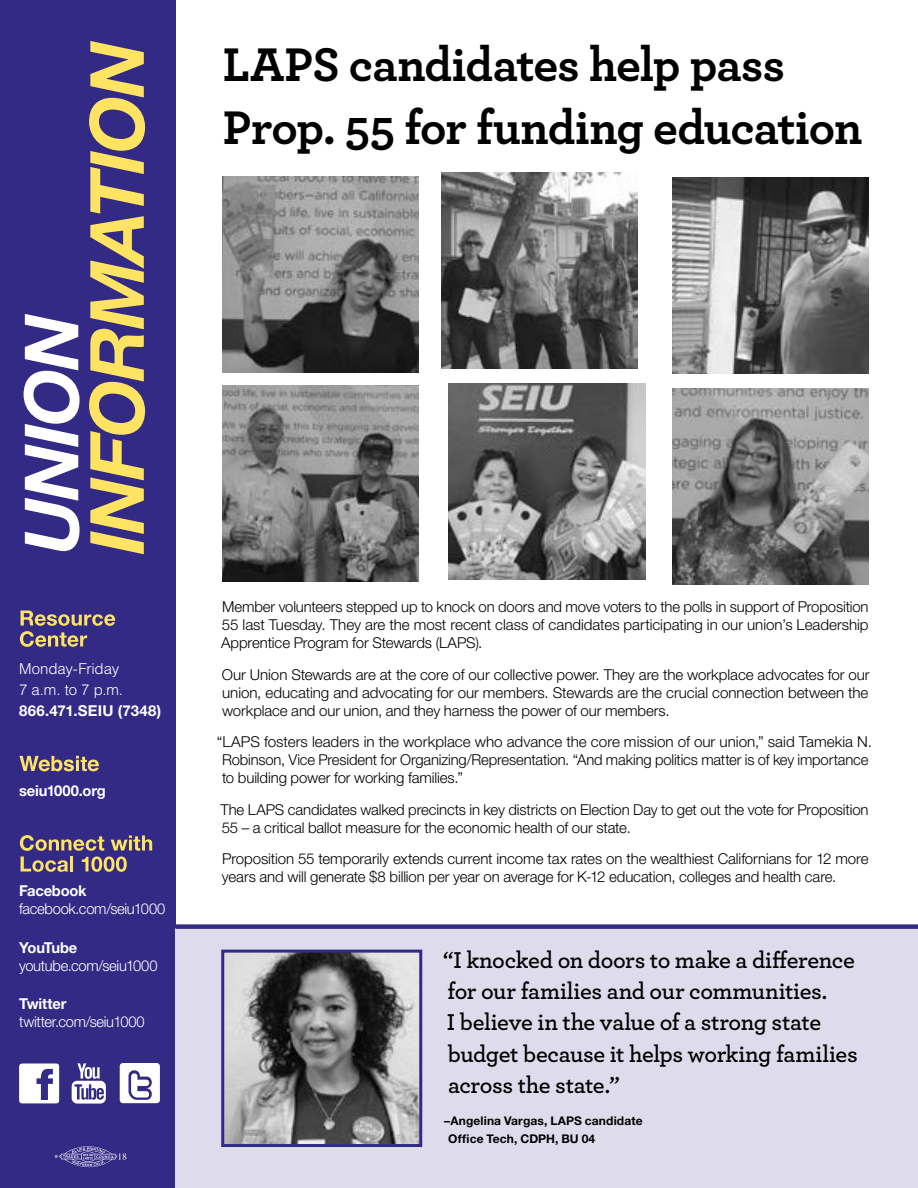
<style>
.page{position:relative;width:918px;height:1188px;background:#fff}
.page>*{position:absolute;margin:0;border:0;box-sizing:border-box;transform-origin:0 0}
.t1{font:700 49.5px/63px "Archer";letter-spacing:-.02em;color:#000}
.t2{font:600 24px/31.5px "Archer";letter-spacing:-.015em;color:#000}
.t3{font:300 15px/18px "Helvetica Neue LT Std";letter-spacing:-.005em;color:#000}
.t4{font:300 15px "Helvetica Neue LT Std";letter-spacing:-.02em;color:#fff}
.t5{font:700 15px "Helvetica Neue LT Std";letter-spacing:-.01em;color:#fff}
.t6{font:300 15px/21px "Helvetica";letter-spacing:-.01em;color:#fff}
.t7{font:700 15px "Helvetica Neue LT Std";letter-spacing:.015em;color:#fff}
.t8{font:700 15px "Helvetica Neue LT Std";letter-spacing:-.05em;color:#fff}
.t9{font:700 12px/18px "Helvetica Neue LT Std";letter-spacing:.01em;color:#000}
</style>
<div class="page">
<div style="left:0;top:0;width:176px;height:1188px;background:#332a86"></div>
<svg style="left:89px;top:41px;width:56px;height:513px"></svg>
<svg style="left:24px;top:314px;width:56px;height:237px"></svg>
<svg style="left:20px;top:611px;width:95px;height:36px"></svg>
<svg style="left:19px;top:756px;width:80px;height:15px"></svg>
<svg style="left:20px;top:835px;width:132px;height:37px"></svg>
<svg style="left:120px;top:1063px;width:40px;height:40px;background:#dad8e9"></svg>
<svg style="left:72px;top:1063px;width:34px;height:41px"></svg>
<svg style="left:19px;top:1063px;width:40px;height:41px"></svg>
<svg style="left:55px;top:1146px;width:71px;height:22px"></svg>
<div style="left:176px;top:929px;width:742px;height:259px;background:#dedcec"></div>
<div style="left:176px;top:924px;width:742px;height:5px;background:#332a86"></div>
<img style="left:225px;top:954px;width:193px;height:189px">
<div style="left:221px;top:950px;width:201px;height:197px;border:3px solid #332a86"></div>
<img style="left:673px;top:177px;width:196px;height:197px">
<img style="left:449px;top:383px;width:196px;height:197px">
<img style="left:441px;top:173px;width:196px;height:196px">
<img style="left:223px;top:385px;width:196px;height:196px">
<img style="left:223px;top:176px;width:196px;height:197px">
<img style="left:673px;top:388px;width:196px;height:196px">
<h1 class="t1" style="left:223px;top:29px;width:641px">LAPS candidates help pass<br>Prop. 55 for funding education</h1>
<p class="t6" style="left:19px;top:657px;width:106px">Monday-Friday<br>7 a.m. to 7 p.m.</p>
<p class="t7" style="left:19px;top:702px;width:144px">866.471.SEIU (7348)</p>
<p class="t5" style="left:19px;top:781px;width:88px">seiu1000.org</p>
<p class="t5" style="left:19px;top:882px;width:69px">Facebook</p>
<p class="t4" style="left:19px;top:900px;width:148px">facebook.com/seiu1000</p>
<p class="t8" style="left:19px;top:938px;width:60px">YouTube</p>
<p class="t4" style="left:19px;top:956px;width:140px">youtube.com/seiu1000</p>
<p class="t5" style="left:19px;top:994px;width:49px">Twitter</p>
<p class="t4" style="left:19px;top:1012px;width:127px">twitter.com/seiu1000</p>
<p class="t3" style="left:221px;top:597px;width:649px;text-align:justify">Member volunteers stepped up to knock on doors and move voters to the polls in support of Proposition 55 last Tuesday. They are the most recent class of candidates participating in our union’s Leadership Apprentice Program for Stewards (LAPS).</p>
<p class="t3" style="left:222px;top:665px;width:649px;text-align:justify">Our Union Stewards are at the core of our collective power. They are the workplace advocates for our union, educating and advocating for our members. Stewards are the crucial connection between the workplace and our union, and they harness the power of our members.</p>
<p class="t3" style="left:222px;top:732px;width:651px;text-indent:-5px">“LAPS fosters leaders in the workplace who advance the core mission of our union,” said Tamekia N.<br>Robinson, Vice President for Organizing/Representation. “And making politics matter is of key importance to building power for working families.”</p>
<p class="t3" style="left:220px;top:800px;width:650px">The LAPS candidates walked precincts in key districts on Election Day to get out the vote for Proposition<br>55 – a critical ballot measure for the economic health of our state.</p>
<p class="t3" style="left:222px;top:849px;width:648px">Proposition 55 temporarily extends current income tax rates on the wealthiest Californians for 12 more years and will generate $8 billion per year on average for K-12 education, colleges and health care.</p>
<h2 class="t2" style="left:443px;top:942px;width:416px">“I knocked on doors to make a difference for our families and our communities.<br>I believe in the value of a strong state budget because it helps working families across the state.”</h2>
<p class="t9" style="left:448px;top:1111px;width:196px;text-indent:-4px">–Angelina Vargas, LAPS candidate<br>Office Tech, CDPH, BU 04</p>
</div>
